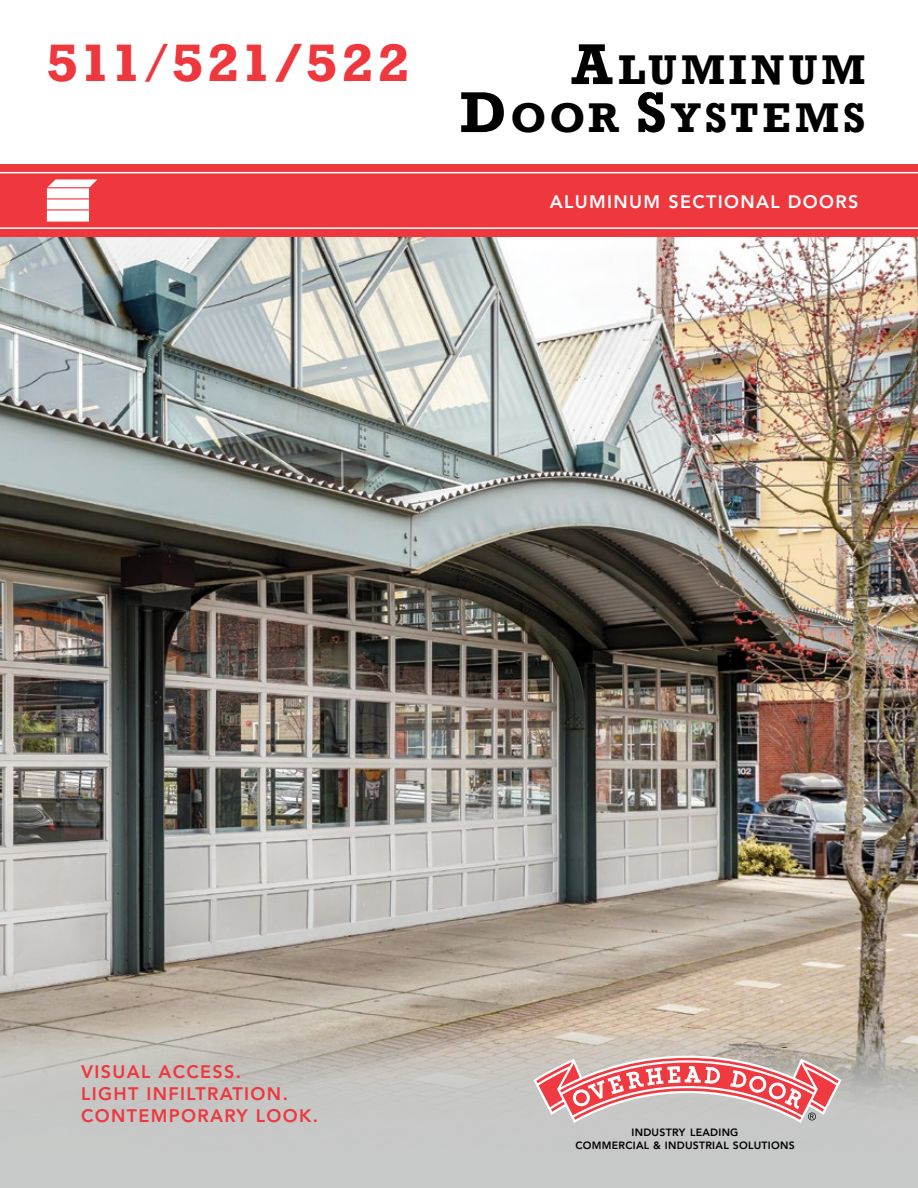
<style>
.page{position:relative;width:918px;height:1188px;background:#fff}
.page>*{position:absolute;margin:0;border:0;box-sizing:border-box;transform-origin:0 0}
.t1{font:700 49.5px "Rockwell";letter-spacing:.065em;color:#ef373e}
.t2{font:700 39px/48px "Rockwell";letter-spacing:.105em;color:#000;text-align:right}
.t3{font:800 18px/21.6px "Avenir LT Std";letter-spacing:.075em;color:#ef373e}
.t4{font:800 18px "Avenir LT Std";letter-spacing:.075em;color:#fff}
.t5{font:800 10.5px/13.5px "Avenir LT Std";letter-spacing:.025em;color:#000;text-align:center}
.s1{font-weight:400}
.s2{font-size:54px}
</style>
<div class="page">
<img style="left:0;top:236px;width:918px;height:790px">
<div style="left:0;top:164px;width:918px;height:72px;background:#ef373e"></div>
<hr style="left:0;top:227px;width:918px;height:2px;background:#fff">
<hr style="left:0;top:172px;width:918px;height:1px;background:#fff">
<svg style="left:47px;top:179px;width:50px;height:43px"></svg>
<svg style="left:0;top:1026px;width:918px;height:162px;background:#c5c3bf"></svg>
<svg style="left:533px;top:1056px;width:309px;height:67px"></svg>
<h1 class="t1" style="left:47px;top:31px;width:363px">511<span class="s1">/</span>521/522</h1>
<h2 class="t2" style="left:460px;top:45px;width:407px"><span class="s2">A</span>LUMINUM<br><span class="s2">D</span>OOR <span class="s2">S</span>YSTEMS</h2>
<p class="t4" style="left:550px;top:192px;width:310px">ALUMINUM SECTIONAL DOORS</p>
<p class="t3" style="left:81px;top:1061px;width:239px">VISUAL ACCESS.<br>LIGHT INFILTRATION.<br>CONTEMPORARY LOOK.</p>
<p class="t5" style="left:575px;top:1125px;width:221px">INDUSTRY LEADING<br>COMMERCIAL &amp; INDUSTRIAL SOLUTIONS</p>
</div>
